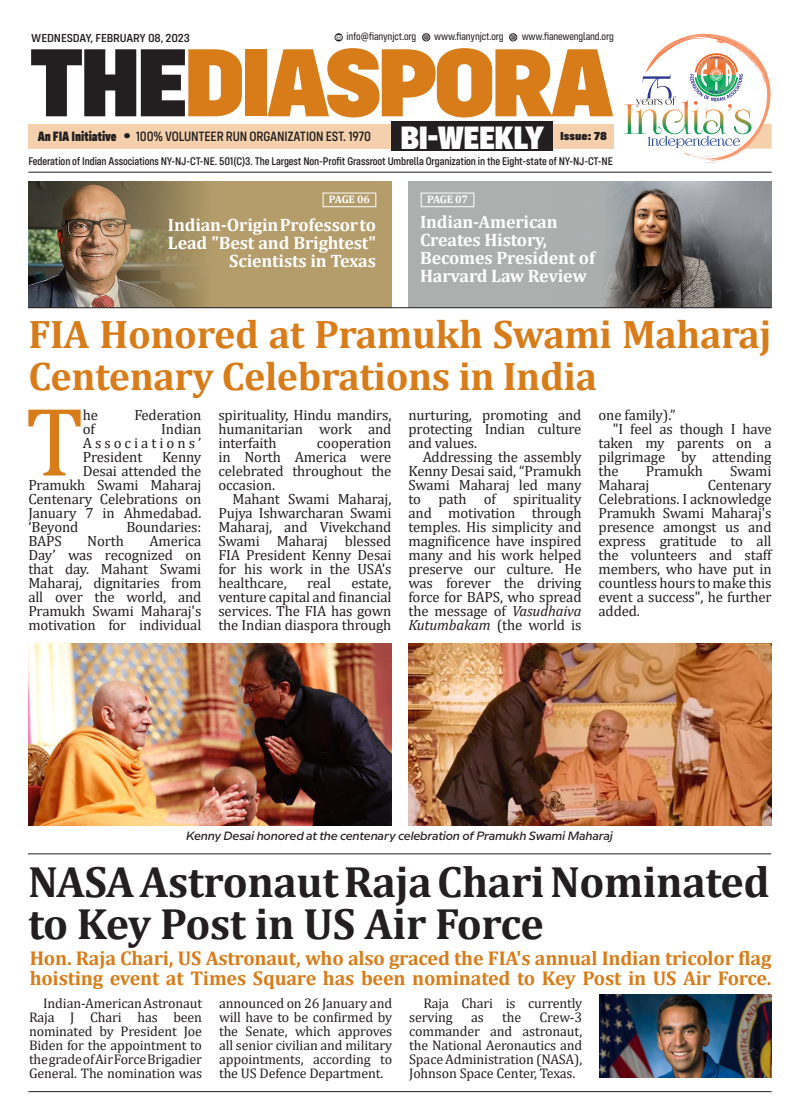
<style>
.page{position:relative;width:800px;height:1120px;background:#fff}
.page>*{position:absolute;margin:0;border:0;box-sizing:border-box;transform-origin:0 0}
.t1{font:900 100px "Config Condensed";letter-spacing:-.045em;color:#d87c19;scale:1.2 1}
.H_Drop_Cap_5{font:98.8px "Cambria";color:#d87c19}
.H_Heading_Sans_60{font:700 44px/42px "Cambria";letter-spacing:-.01em;color:#231f20}
.H_Heading_Sans_60-2{font:700 40px/42px "Cambria";letter-spacing:-.01em;color:#d87c19}
.t2{font:900 33.5px "Config Condensed";letter-spacing:-.03em;color:#fff;scale:1.11 1}
.H_Heading_Sans_60-3{font:700 20px/20px "Cambria";letter-spacing:-.01em;color:#d87c19}
.H_Heading_Sans_60-4{font:700 18px/18px "Cambria";letter-spacing:-.01em;color:#fff;text-align:right}
.H_Body_Text{font:14.8px/14px "Cambria";letter-spacing:-.01em;color:#231f20;text-align:justify}
.H_Drop_Cap_5-2{font:14.8px/14px "Cambria";letter-spacing:-.01em;color:#231f20;text-align:justify}
.H_Body_Text-2{font:14px/14px "Cambria";letter-spacing:-.01em;color:#231f20;text-align:justify}
.t3{font:500 14px "Config Condensed";letter-spacing:-.01em;color:#231f20}
.H_Caption{font:italic 500 12px "Milliard";letter-spacing:-.015em;color:#231f20}
.t4{font:500 12px "Config Condensed";letter-spacing:-.01em;color:#231f20;scale:1.1 1}
.t5{font:900 12px "Config Condensed";color:#231f20;scale:1.2 1}
.t6{font:500 11.5px "Config Condensed";letter-spacing:-.01em;color:#231f20}
.t7{font:11px "Config Condensed";letter-spacing:-.01em;color:#231f20}
.t8{font:700 11px "Cambria";letter-spacing:-.03em;color:#fff}
.s1{color:#231f20}
.s2{font-weight:900}
.s3{font-style:italic}
</style>
<div class="page">
<div style="left:408px;top:181px;width:363px;height:126px;background:#abb0af"></div>
<img style="left:604px;top:181px;width:167px;height:126px">
<div style="left:28px;top:181px;width:363px;height:126px;background:#b49d6b"></div>
<img style="left:28px;top:181px;width:175px;height:126px">
<div style="left:28px;top:124px;width:585px;height:25px;background:#f4d0ac"></div>
<hr style="left:28px;top:172px;width:743px;height:1px;background:#231f20">
<div style="left:391px;top:121px;width:162px;height:30px;background:#231f20"></div>
<svg style="left:334px;top:33px;width:9px;height:8px"></svg>
<svg style="left:335px;top:35px;width:7px;height:5px"></svg>
<svg style="left:422px;top:33px;width:8px;height:8px"></svg>
<svg style="left:423px;top:34px;width:6px;height:6px"></svg>
<div style="left:323px;top:193px;width:53px;height:14px;border:1px solid #fff"></div>
<hr style="left:28px;top:1091px;width:743px;height:1px;background:#231f20">
<svg style="left:509px;top:33px;width:8px;height:8px"></svg>
<svg style="left:510px;top:34px;width:6px;height:6px"></svg>
<svg style="left:624px;top:34px;width:147px;height:129px"></svg>
<div style="left:421px;top:193px;width:53px;height:14px;border:1px solid #fff"></div>
<hr style="left:28px;top:307px;width:743px;height:1px;background:#231f20">
<img style="left:28px;top:643px;width:363px;height:182px">
<img style="left:408px;top:643px;width:363px;height:182px">
<img style="left:599px;top:994px;width:172px;height:83px">
<hr style="left:28px;top:853px;width:743px;height:1px;background:#231f20">
<p class="t4" style="left:31px;top:31px;width:145px">WEDNESDAY, FEBRUARY 08, 2023</p>
<p class="t7" style="left:346px;top:31px;width:71px">info@fianynjct.org</p>
<p class="t7" style="left:434px;top:31px;width:71px">www.fianynjct.org</p>
<p class="t7" style="left:521px;top:31px;width:94px">www.fianewengland.org</p>
<p class="t1" style="left:28px;top:23px;width:489px"><span class="s1">THE</span>DIASPORA</p>
<p class="t3" style="left:38px;top:128px;width:335px"><span class="s2">An FIA Initiative</span> ● 100% VOLUNTEER RUN ORGANIZATION EST. 1970</p>
<p class="t2" style="left:400px;top:118px;width:131px">BI-WEEKLY</p>
<p class="t6" style="left:28px;top:155px;width:586px">Federation of Indian Associations NY-NJ-CT-NE. 501(C)3. The Largest Non-Profit Grassroot Umbrella Organization in the Eight-state of NY-NJ-CT-NE</p>
<p class="t5" style="left:560px;top:129px;width:41px">Issue: 78</p>
<p class="t8" style="left:427px;top:192px;width:42px">PAGE 07</p>
<p class="H_Heading_Sans_60-4" style="left:420px;top:212px;width:176px;text-align:left">Indian-American<br>Creates History,<br>Becomes President of<br>Harvard Law Review</p>
<p class="H_Heading_Sans_60-2" style="left:28px;top:312px;width:744px">FIA Honored at Pramukh Swami Maharaj<br>Centenary Celebrations in India</p>
<p class="H_Drop_Cap_5" style="left:25px;top:384px;width:60px">T</p>
<p class="H_Drop_Cap_5-2" style="left:83px;top:407px;width:17px">he</p>
<p class="H_Drop_Cap_5-2" style="left:134px;top:407px;width:69px">Federation</p>
<p class="t8" style="left:329px;top:192px;width:43px">PAGE 06</p>
<p class="H_Heading_Sans_60-4" style="left:168px;top:216px;width:209px">Indian-Origin Professor to<br>Lead "Best and Brightest"<br>Scientists in Texas</p>
<p class="H_Body_Text" style="left:598px;top:407px;width:79px">one family).”</p>
<p class="H_Body_Text" style="left:598px;top:421px;width:174px;text-indent:14px">"I feel as though I have taken my parents on a pilgrimage by attending the</p>
<p class="H_Drop_Cap_5-2" style="left:218px;top:407px;width:174px">spirituality, Hindu mandirs, humanitarian work and interfaith</p>
<p class="H_Body_Text" style="left:408px;top:407px;width:174px">nurturing, promoting and protecting Indian culture and values.</p>
<p class="H_Body_Text" style="left:408px;top:449px;width:174px;text-indent:14px">Addressing the assembly Kenny Desai said, “Pramukh Swami Maharaj led many to path of spirituality and motivation through temples. His simplicity and magnificence have inspired many and his work helped preserve our culture. He was forever the driving force for BAPS, who spread the message of <span class="s3">Vasudhaiva Kutumbakam</span> (the world is</p>
<p class="H_Drop_Cap_5-2" style="left:83px;top:421px;width:14px">of</p>
<p class="H_Drop_Cap_5-2" style="left:83px;top:421px;width:120px;text-indent:78px">Indian Associations’ President</p>
<p class="H_Drop_Cap_5-2" style="left:218px;top:435px;width:174px;text-indent:98px">cooperation in North America were celebrated throughout the occasion.</p>
<p class="H_Body_Text" style="left:218px;top:491px;width:174px;text-indent:14px">Mahant Swami Maharaj, Pujya Ishwarcharan Swami Maharaj, and Vivekchand Swami Maharaj blessed FIA President Kenny Desai for his work in the USA's healthcare,</p>
<p class="H_Drop_Cap_5-2" style="left:162px;top:449px;width:41px">Kenny</p>
<p class="H_Drop_Cap_5-2" style="left:83px;top:463px;width:120px">Desai attended the</p>
<p class="H_Drop_Cap_5-2" style="left:28px;top:477px;width:174px">Pramukh Swami Maharaj</p>
<p class="H_Drop_Cap_5-2" style="left:28px;top:491px;width:174px">Centenary Celebrations on</p>
<p class="H_Drop_Cap_5-2" style="left:28px;top:505px;width:174px">January 7 in Ahmedabad.</p>
<p class="H_Drop_Cap_5-2" style="left:28px;top:519px;width:52px">‘Beyond</p>
<p class="H_Drop_Cap_5-2" style="left:126px;top:519px;width:77px">Boundaries:</p>
<p class="H_Drop_Cap_5-2" style="left:28px;top:533px;width:35px">BAPS</p>
<p class="H_Drop_Cap_5-2" style="left:87px;top:533px;width:38px">North</p>
<p class="H_Body_Text" style="left:645px;top:463px;width:59px">Pramukh</p>
<p class="H_Body_Text" style="left:730px;top:463px;width:43px">Swami</p>
<p class="H_Body_Text" style="left:598px;top:477px;width:52px">Maharaj</p>
<p class="H_Body_Text" style="left:598px;top:477px;width:174px;text-indent:109px">Centenary Celebrations. I acknowledge Pramukh Swami Maharaj's presence amongst us and express gratitude to all the volunteers and staff members, who have put in countless hours to make this event a success", he further added.</p>
<p class="H_Drop_Cap_5-2" style="left:28px;top:533px;width:174px;text-indent:121px">America Day’ was recognized on that day. Mahant Swami Maharaj, dignitaries from all over the world, and Pramukh Swami Maharaj's motivation for individual</p>
<p class="H_Body_Text" style="left:307px;top:575px;width:25px">real</p>
<p class="H_Body_Text" style="left:218px;top:575px;width:174px;text-indent:133px">estate, venture capital and financial services. The FIA has gown the Indian diaspora through</p>
<p class="H_Caption" style="left:186px;top:826px;width:428px">Kenny Desai honored at the centenary celebration of Pramukh Swami Maharaj</p>
<p class="H_Heading_Sans_60" style="left:28px;top:859px;width:743px">NASA Astronaut Raja Chari Nominated to Key Post in US Air Force</p>
<p class="H_Heading_Sans_60-3" style="left:30px;top:947px;width:743px">Hon. Raja Chari, US Astronaut, who also graced the FIA's annual Indian tricolor flag hoisting event at Times Square has been nominated to Key Post in US Air Force.</p>
<p class="H_Body_Text-2" style="left:29px;top:996px;width:174px;text-indent:14px">Indian-American Astronaut Raja J Chari has been nominated by President Joe Biden for the appointment to the grade of Air Force Brigadier General. The nomination was</p>
<p class="H_Body_Text-2" style="left:219px;top:996px;width:174px">announced on 26 January and will have to be confirmed by the Senate, which approves all senior civilian and military appointments, according to the US Defence Department.</p>
<p class="H_Body_Text-2" style="left:409px;top:996px;width:174px;text-indent:14px">Raja Chari is currently serving</p>
<p class="H_Body_Text-2" style="left:471px;top:1010px;width:14px">as</p>
<p class="H_Body_Text-2" style="left:502px;top:1010px;width:21px">the</p>
<p class="H_Body_Text-2" style="left:409px;top:1010px;width:174px;text-indent:130px">Crew-3 commander and astronaut, the National Aeronautics and Space Administration (NASA), Johnson Space Center, Texas.</p>
</div>
